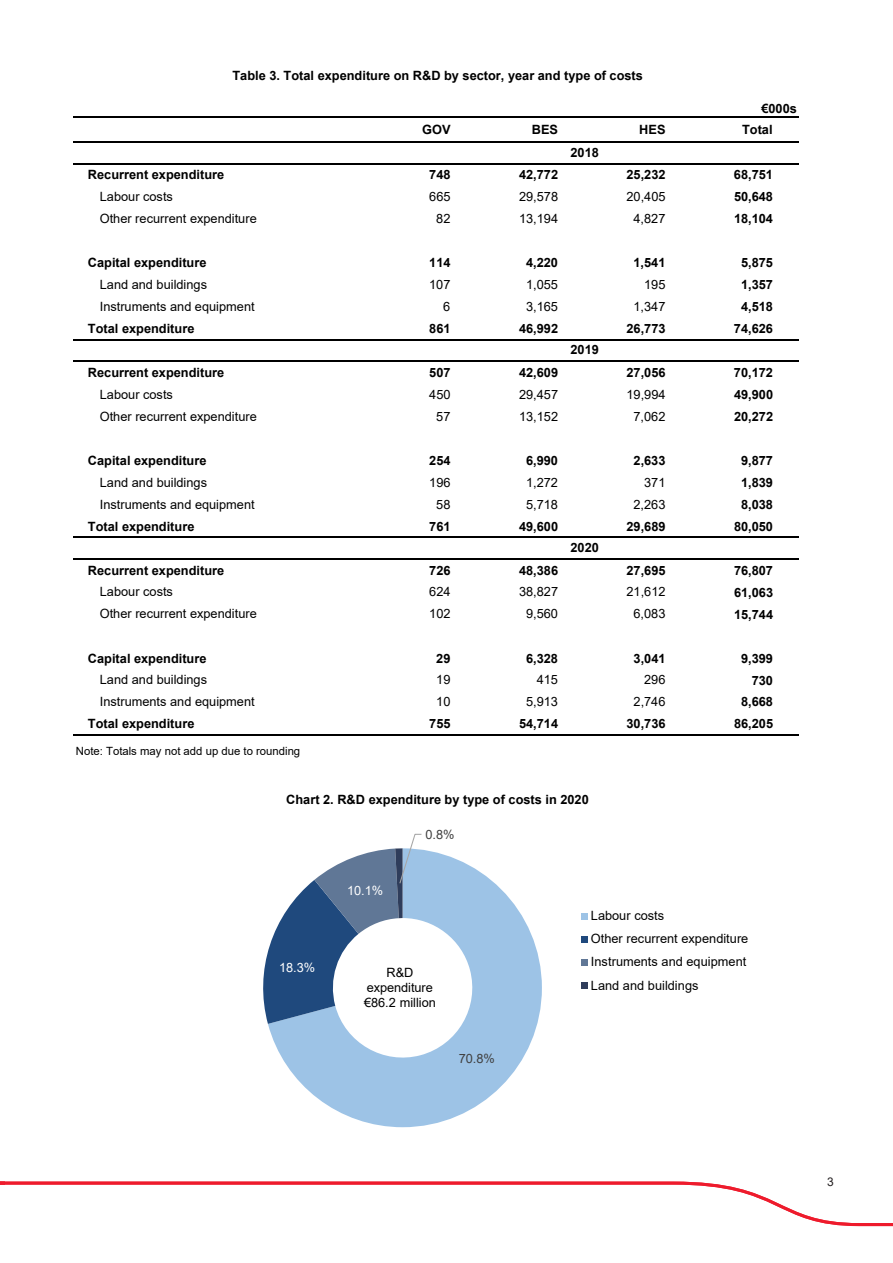
<style>
.page{position:relative;width:893px;height:1263px;background:#fff}
.page>*{position:absolute;margin:0;border:0;box-sizing:border-box;transform-origin:0 0}
.t1{font:700 12.75px "Arial";color:#000}
.t2{font:12.75px/23.2px "Arial";color:#000}
.t3{font:12.75px "Arial";color:#fff}
.t4{font:12.75px "Arial";color:#404040}
.t5{font:12px "Arial";color:#231f20}
.t6{font:11.4px "Arial";color:#000}
</style>
<div class="page">
<svg style="left:0;top:1181px;width:893px;height:46px"></svg>
<hr style="left:74px;top:116px;width:725px;height:2px;background:#000">
<hr style="left:74px;top:141px;width:725px;height:1px;background:#000">
<hr style="left:74px;top:163px;width:725px;height:1px;background:#000">
<hr style="left:74px;top:339px;width:725px;height:1px;background:#000">
<hr style="left:74px;top:361px;width:725px;height:1px;background:#000">
<hr style="left:74px;top:536px;width:725px;height:2px;background:#000">
<hr style="left:74px;top:558px;width:725px;height:2px;background:#000">
<hr style="left:74px;top:734px;width:725px;height:1px;background:#000">
<svg style="left:268px;top:849px;width:274px;height:278px;fill:#9dc3e6"></svg>
<svg style="left:263px;top:833px;width:160px;height:191px"></svg>
<svg style="left:582px;top:913px;width:6px;height:6px"></svg>
<svg style="left:582px;top:936px;width:6px;height:6px"></svg>
<div style="left:582px;top:959px;width:6px;height:7px;background:#607796"></div>
<svg style="left:582px;top:983px;width:6px;height:6px"></svg>
<div style="left:352px;top:960px;width:96px;height:57px;background:#fff"></div>
<p class="t1" style="left:232px;top:67px;width:412px">Table 3. Total expenditure on R&amp;D by sector, year and type of costs</p>
<p class="t1" style="left:761px;top:100px;width:37px">€000s</p>
<p class="t1" style="left:422px;top:121px;width:30px">GOV</p>
<p class="t1" style="left:532px;top:121px;width:28px">BES</p>
<p class="t1" style="left:639px;top:121px;width:28px">HES</p>
<p class="t1" style="left:742px;top:121px;width:32px">Total</p>
<p class="t1" style="left:570px;top:143px;width:30px">2018</p>
<p class="t1" style="left:88px;top:166px;width:138px">Recurrent expenditure</p>
<p class="t1" style="left:429px;top:166px;width:23px">748</p>
<p class="t1" style="left:519px;top:166px;width:41px">42,772</p>
<p class="t1" style="left:626px;top:166px;width:41px">25,232</p>
<p class="t1" style="left:734px;top:166px;width:41px">68,751</p>
<p class="t2" style="left:100px;top:185px;width:75px">Labour costs</p>
<p class="t2" style="left:429px;top:185px;width:23px">665</p>
<p class="t2" style="left:519px;top:185px;width:41px">29,578</p>
<p class="t2" style="left:626px;top:185px;width:41px">20,405</p>
<p class="t1" style="left:734px;top:188px;width:41px">50,648</p>
<p class="t2" style="left:100px;top:207px;width:158px">Other recurrent expenditure</p>
<p class="t2" style="left:436px;top:207px;width:16px">82</p>
<p class="t2" style="left:519px;top:207px;width:41px">13,194</p>
<p class="t2" style="left:633px;top:207px;width:33px">4,827</p>
<p class="t1" style="left:734px;top:210px;width:41px">18,104</p>
<p class="t1" style="left:88px;top:254px;width:120px">Capital expenditure</p>
<p class="t1" style="left:429px;top:254px;width:23px">114</p>
<p class="t1" style="left:526px;top:254px;width:33px">4,220</p>
<p class="t1" style="left:633px;top:254px;width:33px">1,541</p>
<p class="t1" style="left:741px;top:254px;width:33px">5,875</p>
<p class="t2" style="left:100px;top:273px;width:109px">Land and buildings</p>
<p class="t2" style="left:429px;top:273px;width:23px">107</p>
<p class="t2" style="left:526px;top:273px;width:33px">1,055</p>
<p class="t2" style="left:644px;top:273px;width:23px">195</p>
<p class="t1" style="left:741px;top:276px;width:33px">1,357</p>
<p class="t2" style="left:100px;top:295px;width:156px">Instruments and equipment</p>
<p class="t2" style="left:443px;top:295px;width:9px">6</p>
<p class="t2" style="left:526px;top:295px;width:33px">3,165</p>
<p class="t2" style="left:633px;top:295px;width:33px">1,347</p>
<p class="t1" style="left:741px;top:298px;width:33px">4,518</p>
<p class="t1" style="left:88px;top:320px;width:108px">Total expenditure</p>
<p class="t1" style="left:429px;top:320px;width:23px">861</p>
<p class="t1" style="left:519px;top:320px;width:41px">46,992</p>
<p class="t1" style="left:626px;top:320px;width:41px">26,773</p>
<p class="t1" style="left:734px;top:320px;width:41px">74,626</p>
<p class="t1" style="left:88px;top:364px;width:138px">Recurrent expenditure</p>
<p class="t1" style="left:429px;top:364px;width:23px">507</p>
<p class="t1" style="left:519px;top:364px;width:41px">42,609</p>
<p class="t1" style="left:626px;top:364px;width:41px">27,056</p>
<p class="t1" style="left:734px;top:364px;width:41px">70,172</p>
<p class="t2" style="left:100px;top:383px;width:75px">Labour costs</p>
<p class="t2" style="left:429px;top:383px;width:23px">450</p>
<p class="t2" style="left:519px;top:383px;width:41px">29,457</p>
<p class="t2" style="left:626px;top:383px;width:41px">19,994</p>
<p class="t1" style="left:734px;top:385px;width:41px">49,900</p>
<p class="t2" style="left:100px;top:405px;width:158px">Other recurrent expenditure</p>
<p class="t2" style="left:436px;top:405px;width:16px">57</p>
<p class="t2" style="left:519px;top:405px;width:41px">13,152</p>
<p class="t2" style="left:633px;top:405px;width:33px">7,062</p>
<p class="t1" style="left:734px;top:407px;width:41px">20,272</p>
<p class="t1" style="left:88px;top:451px;width:120px">Capital expenditure</p>
<p class="t1" style="left:429px;top:451px;width:23px">254</p>
<p class="t1" style="left:526px;top:451px;width:33px">6,990</p>
<p class="t1" style="left:634px;top:451px;width:33px">2,633</p>
<p class="t1" style="left:741px;top:451px;width:33px">9,877</p>
<p class="t2" style="left:100px;top:470px;width:109px">Land and buildings</p>
<p class="t2" style="left:429px;top:470px;width:23px">196</p>
<p class="t2" style="left:526px;top:470px;width:33px">1,272</p>
<p class="t2" style="left:644px;top:470px;width:23px">371</p>
<p class="t1" style="left:741px;top:473px;width:33px">1,839</p>
<p class="t2" style="left:100px;top:492px;width:156px">Instruments and equipment</p>
<p class="t2" style="left:436px;top:492px;width:16px">58</p>
<p class="t2" style="left:526px;top:492px;width:33px">5,718</p>
<p class="t2" style="left:633px;top:492px;width:33px">2,263</p>
<p class="t1" style="left:741px;top:495px;width:33px">8,038</p>
<p class="t1" style="left:88px;top:517px;width:108px">Total expenditure</p>
<p class="t1" style="left:429px;top:517px;width:23px">761</p>
<p class="t1" style="left:519px;top:517px;width:41px">49,600</p>
<p class="t1" style="left:626px;top:517px;width:41px">29,689</p>
<p class="t1" style="left:734px;top:517px;width:41px">80,050</p>
<p class="t1" style="left:88px;top:561px;width:138px">Recurrent expenditure</p>
<p class="t1" style="left:429px;top:561px;width:23px">726</p>
<p class="t1" style="left:519px;top:561px;width:41px">48,386</p>
<p class="t1" style="left:626px;top:561px;width:41px">27,695</p>
<p class="t1" style="left:734px;top:561px;width:41px">76,807</p>
<p class="t2" style="left:100px;top:580px;width:75px">Labour costs</p>
<p class="t2" style="left:429px;top:580px;width:23px">624</p>
<p class="t2" style="left:519px;top:580px;width:41px">38,827</p>
<p class="t2" style="left:626px;top:580px;width:41px">21,612</p>
<p class="t1" style="left:734px;top:583px;width:41px">61,063</p>
<p class="t2" style="left:100px;top:602px;width:158px">Other recurrent expenditure</p>
<p class="t2" style="left:429px;top:602px;width:23px">102</p>
<p class="t2" style="left:526px;top:602px;width:33px">9,560</p>
<p class="t2" style="left:633px;top:602px;width:33px">6,083</p>
<p class="t1" style="left:734px;top:605px;width:41px">15,744</p>
<p class="t1" style="left:88px;top:649px;width:120px">Capital expenditure</p>
<p class="t1" style="left:436px;top:649px;width:16px">29</p>
<p class="t1" style="left:526px;top:649px;width:33px">6,328</p>
<p class="t1" style="left:634px;top:649px;width:33px">3,041</p>
<p class="t1" style="left:741px;top:649px;width:33px">9,399</p>
<p class="t2" style="left:100px;top:668px;width:109px">Land and buildings</p>
<p class="t2" style="left:436px;top:668px;width:16px">19</p>
<p class="t2" style="left:537px;top:668px;width:23px">415</p>
<p class="t2" style="left:644px;top:668px;width:23px">296</p>
<p class="t1" style="left:752px;top:671px;width:23px">730</p>
<p class="t2" style="left:100px;top:690px;width:156px">Instruments and equipment</p>
<p class="t2" style="left:436px;top:690px;width:16px">10</p>
<p class="t2" style="left:526px;top:690px;width:33px">5,913</p>
<p class="t2" style="left:634px;top:690px;width:33px">2,746</p>
<p class="t1" style="left:741px;top:693px;width:33px">8,668</p>
<p class="t1" style="left:88px;top:715px;width:108px">Total expenditure</p>
<p class="t1" style="left:429px;top:715px;width:23px">755</p>
<p class="t1" style="left:519px;top:715px;width:41px">54,714</p>
<p class="t1" style="left:626px;top:715px;width:41px">30,736</p>
<p class="t1" style="left:734px;top:715px;width:41px">86,205</p>
<p class="t6" style="left:76px;top:743px;width:226px">Note: Totals may not add up due to rounding</p>
<p class="t1" style="left:570px;top:341px;width:30px">2019</p>
<p class="t1" style="left:570px;top:539px;width:30px">2020</p>
<p class="t1" style="left:286px;top:791px;width:304px">Chart 2. R&amp;D expenditure by type of costs in 2020</p>
<p class="t3" style="left:279px;top:959px;width:38px">18.3%</p>
<p class="t3" style="left:347px;top:881px;width:38px">10.1%</p>
<p class="t4" style="left:426px;top:825px;width:30px">0.8%</p>
<p class="t2" style="left:364px;top:965px;width:73px;line-height:14.7px;text-align:center">R&amp;D expenditure €86.2 million</p>
<p class="t4" style="left:459px;top:1050px;width:38px">70.8%</p>
<p class="t2" style="left:591px;top:904px;width:159px">Labour costs<br>Other recurrent expenditure<br>Instruments and equipment<br>Land and buildings</p>
<p class="t5" style="left:827px;top:1173px;width:8px">3</p>
</div>
